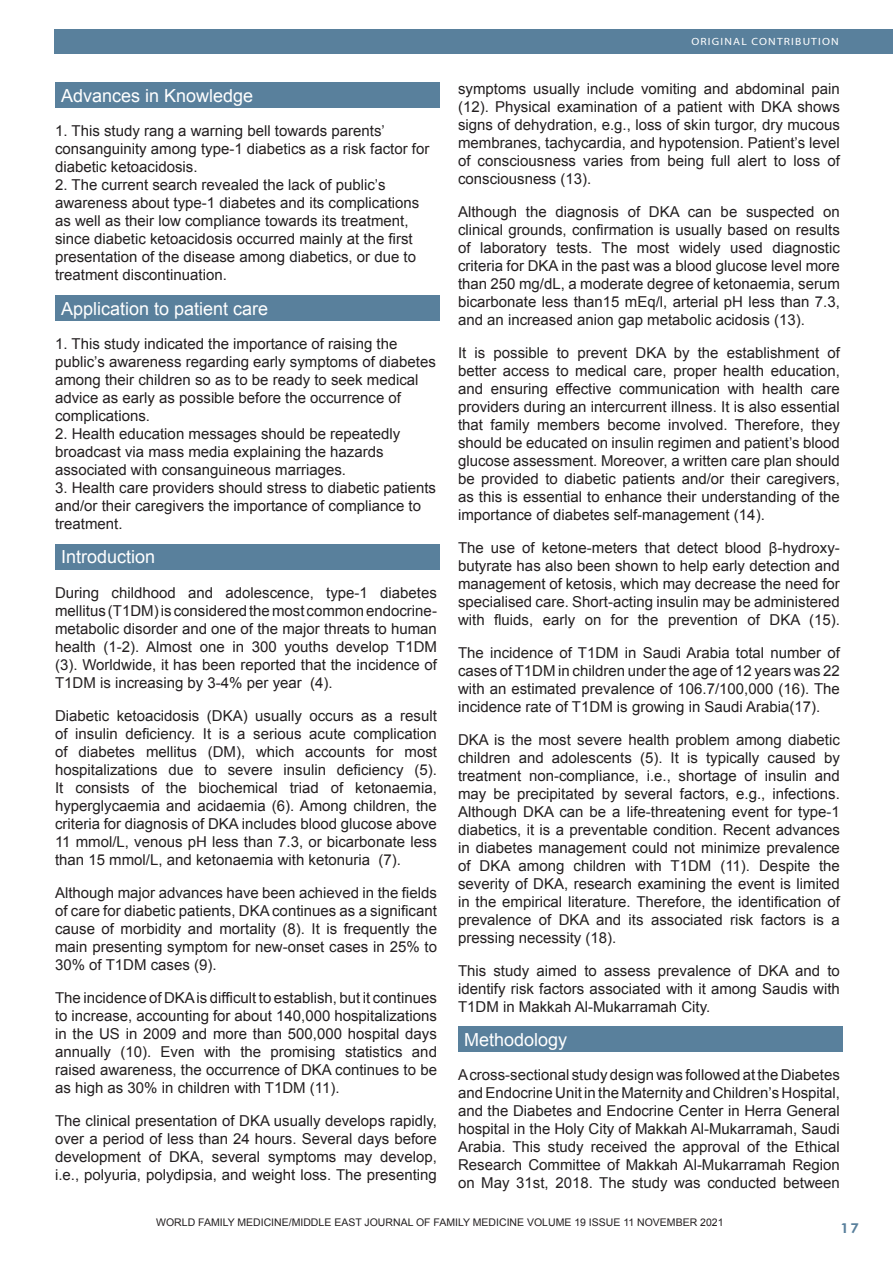
<style>
.page{position:relative;width:893px;height:1263px;background:#fff}
.page>*{position:absolute;margin:0;border:0;box-sizing:border-box;transform-origin:0 0}
.Footnote_Text{font:18px "Arial";color:#fff}
.Footnote_Text-2{font:15px/18px "Arial";color:#231f20;text-align:justify}
.t1{font:700 13.5px "Century Gothic";color:#59809c;scale:1.1 1}
.Footnote_Text-3{font:10.5px "Arial";color:#231f20}
.t2{font:10.5px "Myriad";letter-spacing:.1em;color:#231f20;scale:1.1 1}
.t3{font:10.5px "Myriad";letter-spacing:.1em;color:#fff;scale:1.1 1}
.s1{font-family:"Century Gothic";font-weight:700}
</style>
<div class="page">
<div style="left:54px;top:30px;width:839px;height:24px;background:#59809c"></div>
<div style="left:837px;top:29px;width:49px;height:25px;background:#59809c"></div>
<div style="left:55px;top:83px;width:384px;height:25px;background:#59809c"></div>
<div style="left:55px;top:295px;width:384px;height:25px;background:#59809c"></div>
<div style="left:55px;top:544px;width:384px;height:25px;background:#59809c"></div>
<div style="left:458px;top:1027px;width:384px;height:25px;background:#59809c"></div>
<p class="Footnote_Text" style="left:61px;top:84px;width:194px">Advances in Knowledge</p>
<p class="Footnote_Text-2" style="left:55px;top:122px;width:376px;text-align:left">1. This study rang a warning bell towards parents’ consanguinity among type-1 diabetics as a risk factor for diabetic ketoacidosis.</p>
<p class="Footnote_Text-2" style="left:55px;top:176px;width:366px;text-align:left">2. The current search revealed the lack of public’s awareness about type-1 diabetes and its complications as well as their low compliance towards its treatment, since diabetic ketoacidosis occurred mainly at the first presentation of the disease among diabetics, or due to treatment discontinuation.</p>
<p class="Footnote_Text" style="left:61px;top:296px;width:209px">Application to patient care</p>
<p class="Footnote_Text-2" style="left:55px;top:335px;width:382px;text-align:left">1. This study indicated the importance of raising the public’s awareness regarding early symptoms of diabetes among their children so as to be ready to seek medical advice as early as possible before the occurrence of complications.</p>
<p class="Footnote_Text-2" style="left:55px;top:425px;width:347px;text-align:left">2. Health education messages should be repeatedly broadcast via mass media explaining the hazards associated with consanguineous marriages.</p>
<p class="Footnote_Text-2" style="left:55px;top:479px;width:382px;text-align:left">3. Health care providers should stress to diabetic patients and/or their caregivers the importance of compliance to treatment.</p>
<p class="Footnote_Text" style="left:61px;top:545px;width:96px">Introduction</p>
<p class="Footnote_Text-2" style="left:55px;top:583px;width:383px">During childhood and adolescence, type-1 diabetes mellitus (T1DM) is considered the most common endocrine&shy;metabolic disorder and one of the major threats to human health (1-2). Almost one in 300 youths develop T1DM (3). Worldwide, it has been reported that the incidence of T1DM is increasing by 3-4% per year (4).</p>
<p class="Footnote_Text-2" style="left:55px;top:706px;width:383px">Diabetic ketoacidosis (DKA) usually occurs as a result of insulin deficiency. It is a serious acute complication of diabetes mellitus (DM), which accounts for most hospitalizations due to severe insulin deficiency (5).<br>It consists of the biochemical triad of ketonaemia, hyperglycaemia and acidaemia (6). Among children, the criteria for diagnosis of DKA includes blood glucose above 11 mmol/L, venous pH less than 7.3, or bicarbonate less than 15 mmol/L, and ketonaemia with ketonuria (7).</p>
<p class="Footnote_Text-2" style="left:55px;top:883px;width:383px">Although major advances have been achieved in the fields of care for diabetic patients, DKA continues as a significant cause of morbidity and mortality (8). It is frequently the main presenting symptom for new-onset cases in 25% to 30% of T1DM cases (9).</p>
<p class="Footnote_Text-2" style="left:55px;top:988px;width:383px">The incidence of DKA is difficult to establish, but it continues to increase, accounting for about 140,000 hospitalizations in the US in 2009 and more than 500,000 hospital days annually (10). Even with the promising statistics and raised awareness, the occurrence of DKA continues to be as high as 30% in children with T1DM (11).</p>
<p class="Footnote_Text-2" style="left:55px;top:1111px;width:383px">The clinical presentation of DKA usually develops rapidly, over a period of less than 24 hours. Several days before development of DKA, several symptoms may develop, i.e., polyuria, polydipsia, and weight loss. The presenting</p>
<p class="t3" style="left:691px;top:36px;width:135px">ORIGINAL CONTRIBUTION</p>
<p class="Footnote_Text-2" style="left:458px;top:80px;width:383px">symptoms usually include vomiting and abdominal pain (12). Physical examination of a patient with DKA shows signs of dehydration, e.g., loss of skin turgor, dry mucous membranes, tachycardia, and hypotension. Patient’s level of consciousness varies from being full alert to loss of consciousness (13).</p>
<p class="Footnote_Text-2" style="left:458px;top:203px;width:383px">Although the diagnosis of DKA can be suspected on clinical grounds, confirmation is usually based on results of laboratory tests. The most widely used diagnostic criteria for DKA in the past was a blood glucose level more than 250 mg/dL, a moderate degree of ketonaemia, serum bicarbonate less than15 mEq/l, arterial pH less than 7.3, and an increased anion gap metabolic acidosis (13).</p>
<p class="Footnote_Text-2" style="left:458px;top:344px;width:383px">It is possible to prevent DKA by the establishment of better access to medical care, proper health education, and ensuring effective communication with health care providers during an intercurrent illness. It is also essential that family members become involved. Therefore, they should be educated on insulin regimen and patient’s blood glucose assessment. Moreover, a written care plan should be provided to diabetic patients and/or their caregivers, as this is essential to enhance their understanding of the importance of diabetes self-management (14).</p>
<p class="Footnote_Text-2" style="left:458px;top:539px;width:383px">The use of ketone-meters that detect blood β-hydroxy&shy;butyrate has also been shown to help early detection and management of ketosis, which may decrease the need for specialised care. Short-acting insulin may be administered with fluids, early on for the prevention of DKA (15).</p>
<p class="Footnote_Text-2" style="left:458px;top:644px;width:383px">The incidence of T1DM in Saudi Arabia total number of cases of T1DM in children under the age of 12 years was 22 with an estimated prevalence of 106.7/100,000 (16). The incidence rate of T1DM is growing in Saudi Arabia(17).</p>
<p class="Footnote_Text-2" style="left:458px;top:731px;width:383px">DKA is the most severe health problem among diabetic children and adolescents (5). It is typically caused by treatment non-compliance, i.e., shortage of insulin and may be precipitated by several factors, e.g., infections.<br>Although DKA can be a life-threatening event for type-1 diabetics, it is a preventable condition. Recent advances in diabetes management could not minimize prevalence of DKA among children with T1DM (11). Despite the severity of DKA, research examining the event is limited in the empirical literature. Therefore, the identification of prevalence of DKA and its associated risk factors is a pressing necessity (18).</p>
<p class="Footnote_Text-2" style="left:458px;top:962px;width:383px">This study aimed to assess prevalence of DKA and to identify risk factors associated with it among Saudis with T1DM in Makkah Al-Mukarramah City.</p>
<p class="Footnote_Text" style="left:464px;top:1028px;width:105px">Methodology</p>
<p class="Footnote_Text-2" style="left:458px;top:1066px;width:383px">A cross-sectional study design was followed at the Diabetes and Endocrine Unit in the Maternity and Children’s Hospital, and the Diabetes and Endocrine Center in Herra General hospital in the Holy City of Makkah Al-Mukarramah, Saudi Arabia. This study received the approval of the Ethical Research Committee of Makkah Al-Mukarramah Region on May 31st, 2018. The study was conducted between</p>
<p class="Footnote_Text-3" style="left:156px;top:1215px;width:569px">WORLD FAMILY MEDICINE/MIDDLE EAST JOURNAL OF FAMILY MEDICINE VOLUME 19 ISSUE 11 NOVEMBER 2021</p>
<p class="t2" style="left:248px;top:1223px;width:364px">MIDDLE EAST JOURNAL OF FAMILY MEDICINE <span class="s1">•</span> VOLUME 7, ISSUE 10</p>
<p class="t1" style="left:840px;top:1218px;width:18px">17</p>
</div>
